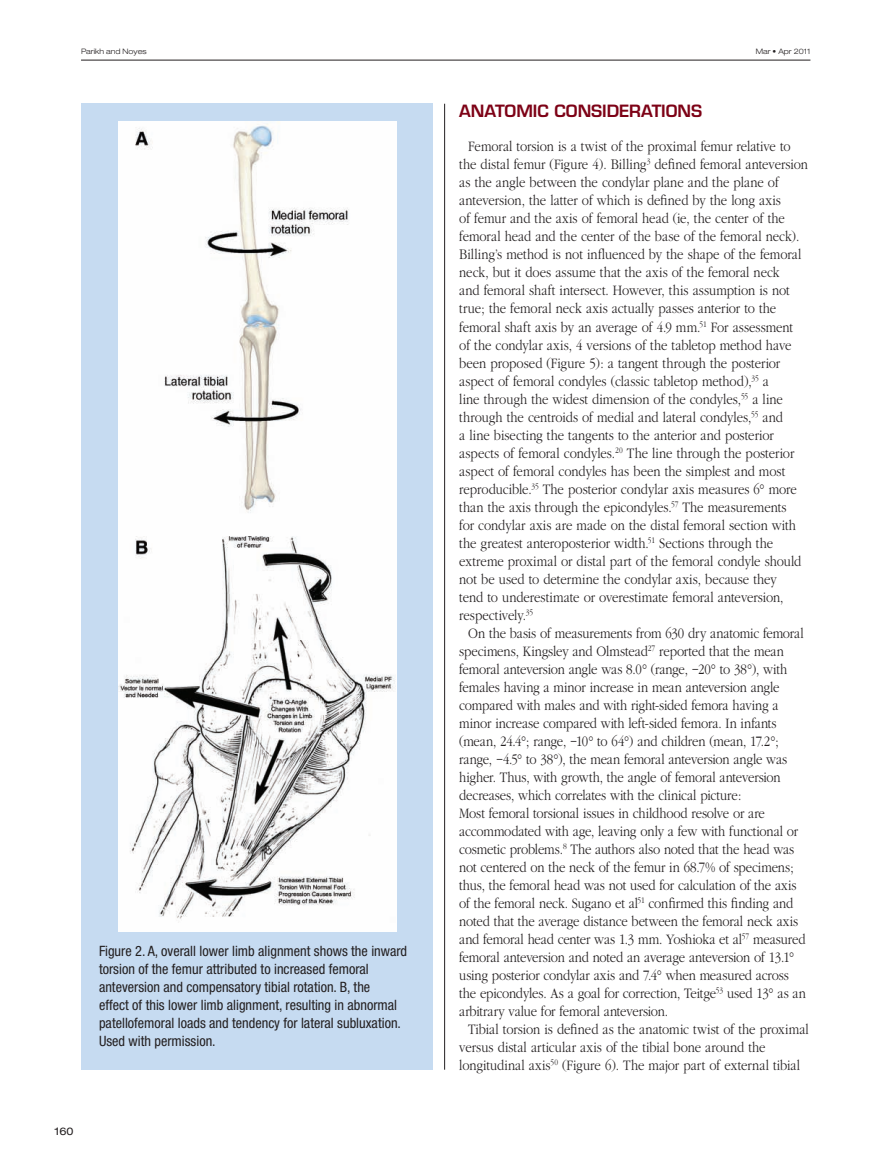
<style>
.page{position:relative;width:878px;height:1175px;background:#fff}
.page>*{position:absolute;margin:0;border:0;box-sizing:border-box;transform-origin:0 0}
.t1{font:600 16.5px "Eurostile";letter-spacing:-.005em;color:#7d0216}
.t2{font:300 15px/18px "Garamond";letter-spacing:-.005em;color:#231f20;scale:.85 1}
.t3{font:condensed 14.25px/18px "Helvetica Neue";color:#231f20}
.t4{font:expanded 10.5px "Helvetica Neue";color:#231f20}
.t5{font:300 expanded 7.5px "Helvetica Neue";color:#231f20}
</style>
<div class="page">
<hr style="left:81px;top:60px;width:729px;height:1px;background:#231f20">
<hr style="left:444px;top:104px;width:1px;height:965px;background:#231f20">
<div style="left:81px;top:104px;width:351px;height:965px;background:#c6dbf1"></div>
<img style="left:118px;top:122px;width:278px;height:809px">
<p class="t5" style="left:81px;top:47px;width:67px">Parikh and Noyes</p>
<p class="t5" style="left:755px;top:47px;width:56px">Mar • Apr 2011</p>
<p class="t3" style="left:99px;top:942px;width:310px">Figure 2. A, overall lower limb alignment shows the inward torsion of the femur attributed to increased femoral anteversion and compensatory tibial rotation. B, the<br>effect of this lower limb alignment, resulting in abnormal patellofemoral loads and tendency for lateral subluxation.<br>Used with permission.</p>
<p class="t1" style="left:459px;top:100px;width:244px">ANATOMIC CONSIDERATIONS</p>
<p class="t2" style="left:459px;top:138px;width:412px;text-indent:9px">Femoral torsion is a twist of the proximal femur relative to the distal femur (Figure 4). Billing<sup>3</sup> defined femoral anteversion as the angle between the condylar plane and the plane of anteversion, the latter of which is defined by the long axis<br>of femur and the axis of femoral head (ie, the center of the femoral head and the center of the base of the femoral neck).<br>Billing’s method is not influenced by the shape of the femoral neck, but it does assume that the axis of the femoral neck<br>and femoral shaft intersect. However, this assumption is not true; the femoral neck axis actually passes anterior to the femoral shaft axis by an average of 4.9 mm.<sup>51</sup> For assessment<br>of the condylar axis, 4 versions of the tabletop method have been proposed (Figure 5): a tangent through the posterior aspect of femoral condyles (classic tabletop method),<sup>35</sup> a<br>line through the widest dimension of the condyles,<sup>55</sup> a line through the centroids of medial and lateral condyles,<sup>55</sup> and<br>a line bisecting the tangents to the anterior and posterior aspects of femoral condyles.<sup>20</sup> The line through the posterior aspect of femoral condyles has been the simplest and most reproducible.<sup>35</sup> The posterior condylar axis measures 6° more than the axis through the epicondyles.<sup>57</sup> The measurements<br>for condylar axis are made on the distal femoral section with the greatest anteroposterior width.<sup>51</sup> Sections through the extreme proximal or distal part of the femoral condyle should not be used to determine the condylar axis, because they<br>tend to underestimate or overestimate femoral anteversion, respectively.<sup>35</sup></p>
<p class="t2" style="left:459px;top:624px;width:409px;text-indent:9px">On the basis of measurements from 630 dry anatomic femoral specimens, Kingsley and Olmstead<sup>27</sup> reported that the mean femoral anteversion angle was 8.0° (range, −20° to 38°), with females having a minor increase in mean anteversion angle compared with males and with right-sided femora having a minor increase compared with left-sided femora. In infants (mean, 24.4°; range, −10° to 64°) and children (mean, 17.2°; range, −4.5° to 38°), the mean femoral anteversion angle was higher. Thus, with growth, the angle of femoral anteversion decreases, which correlates with the clinical picture:<br>Most femoral torsional issues in childhood resolve or are accommodated with age, leaving only a few with functional or cosmetic problems.<sup>8</sup> The authors also noted that the head was not centered on the neck of the femur in 68.7% of specimens; thus, the femoral head was not used for calculation of the axis of the femoral neck. Sugano et al<sup>51</sup> confirmed this finding and noted that the average distance between the femoral neck axis and femoral head center was 1.3 mm. Yoshioka et al<sup>57</sup> measured femoral anteversion and noted an average anteversion of 13.1° using posterior condylar axis and 7.4° when measured across the epicondyles. As a goal for correction, Teitge<sup>53</sup> used 13° as an arbitrary value for femoral anteversion.</p>
<p class="t2" style="left:459px;top:1020px;width:413px;text-indent:9px">Tibial torsion is defined as the anatomic twist of the proximal versus distal articular axis of the tibial bone around the longitudinal axis<sup>50</sup> (Figure 6). The major part of external tibial</p>
<p class="t4" style="left:55px;top:1124px;width:20px">160</p>
</div>
